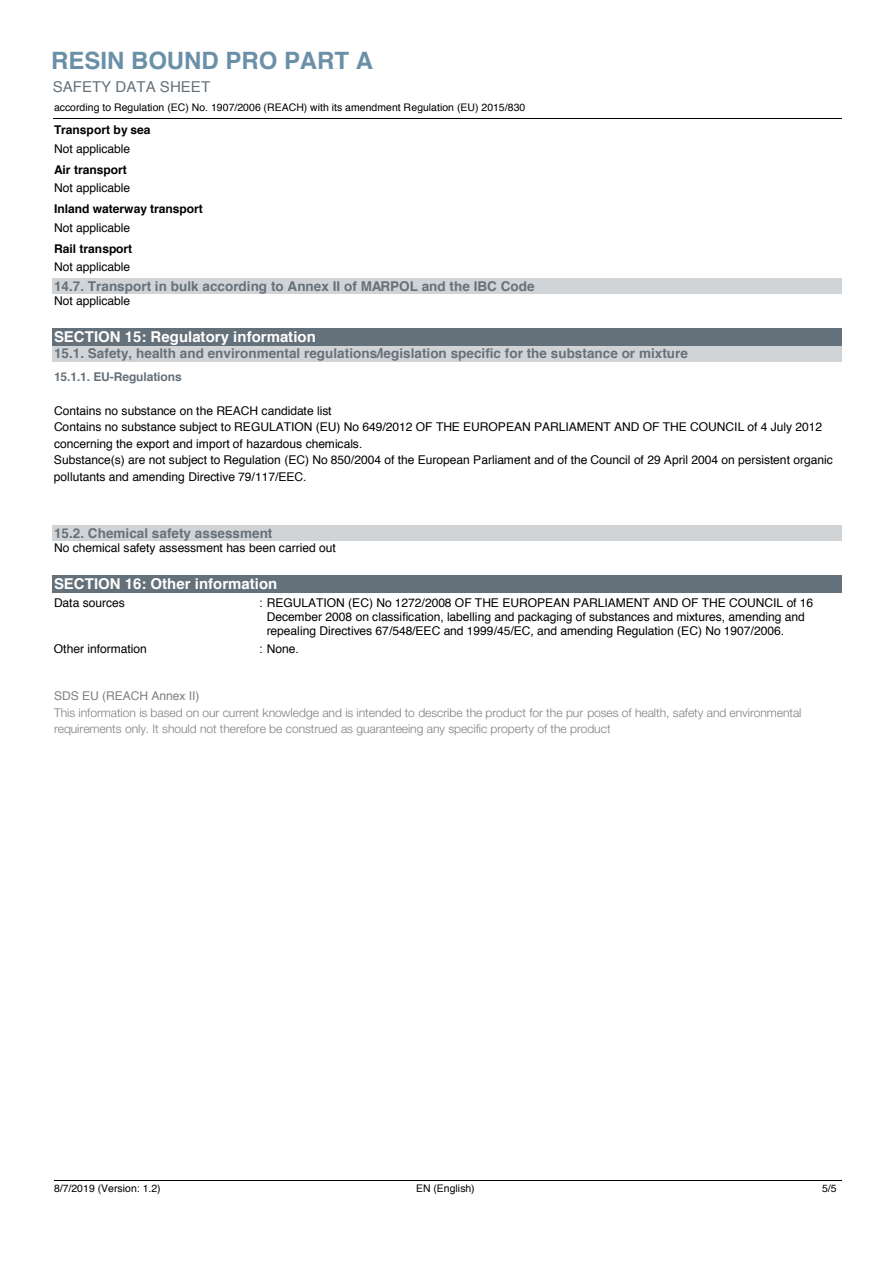
<style>
.page{position:relative;width:893px;height:1263px;background:#fff}
.page>*{position:absolute;margin:0;border:0;box-sizing:border-box;transform-origin:0 0}
.t1{font:700 24px "Helvetica";color:#6a90a8}
.t2{font:700 15px "Helvetica";letter-spacing:.005em;color:#fff}
.t3{font:15px "Helvetica";letter-spacing:.005em;color:#65717a}
.t4{font:700 13.5px "Helvetica";color:#65717a}
.t5{font:12px/16.5px "Helvetica";letter-spacing:-.005em;color:#000}
.t6{font:12px/16.5px "Helvetica Neue LT 45 Lt";letter-spacing:-.005em;color:#7f7f7f}
.t7{font:700 12px "Helvetica";color:#000}
.t8{font:700 12px "Helvetica";letter-spacing:-.01em;color:#65717a}
.t9{font:12px "Helvetica";letter-spacing:-.005em;color:#7f7f7f}
.t10{font:10.5px "Helvetica";color:#000}
</style>
<div class="page">
<hr style="left:53px;top:118px;width:788px;height:1px;background:#000">
<hr style="left:54px;top:1180px;width:264px;height:1px;background:#000">
<hr style="left:318px;top:1180px;width:259px;height:1px;background:#000">
<hr style="left:578px;top:1180px;width:263px;height:1px;background:#000">
<div style="left:52px;top:279px;width:789px;height:15px;background:#d1d4d7"></div>
<div style="left:52px;top:329px;width:789px;height:17px;background:#65717a"></div>
<div style="left:52px;top:346px;width:789px;height:16px;background:#d1d4d7"></div>
<div style="left:52px;top:526px;width:789px;height:15px;background:#d1d4d7"></div>
<div style="left:52px;top:576px;width:789px;height:17px;background:#65717a"></div>
<h1 class="t1" style="left:51px;top:45px;width:323px">RESIN BOUND PRO PART A</h1>
<p class="t3" style="left:53px;top:75px;width:159px">SAFETY DATA SHEET</p>
<p class="t10" style="left:54px;top:99px;width:473px">according to Regulation (EC) No. 1907/2006 (REACH) with its amendment Regulation (EU) 2015/830</p>
<p class="t7" style="left:54px;top:122px;width:98px">Transport by sea</p>
<p class="t5" style="left:54px;top:141px;width:78px">Not applicable</p>
<p class="t7" style="left:54px;top:162px;width:74px">Air transport</p>
<p class="t5" style="left:54px;top:180px;width:78px">Not applicable</p>
<p class="t7" style="left:54px;top:201px;width:150px">Inland waterway transport</p>
<p class="t5" style="left:54px;top:220px;width:78px">Not applicable</p>
<p class="t7" style="left:54px;top:241px;width:80px">Rail transport</p>
<p class="t5" style="left:54px;top:259px;width:78px">Not applicable</p>
<p class="t4" style="left:54px;top:278px;width:482px">14.7. Transport in bulk according to Annex II of MARPOL and the IBC Code</p>
<p class="t5" style="left:54px;top:293px;width:78px">Not applicable</p>
<p class="t2" style="left:54px;top:328px;width:263px">SECTION 15: Regulatory information</p>
<p class="t4" style="left:54px;top:345px;width:635px">15.1. Safety, health and environmental regulations/legislation specific for the substance or mixture</p>
<p class="t8" style="left:54px;top:370px;width:129px">15.1.1. EU-Regulations</p>
<p class="t5" style="left:54px;top:403px;width:780px">Contains no substance on the REACH candidate list<br>Contains no substance subject to REGULATION (EU) No 649/2012 OF THE EUROPEAN PARLIAMENT AND OF THE COUNCIL of 4 July 2012 concerning the export and import of hazardous chemicals.<br>Substance(s) are not subject to Regulation (EC) No 850/2004 of the European Parliament and of the Council of 29 April 2004 on persistent organic pollutants and amending Directive 79/117/EEC.</p>
<p class="t4" style="left:54px;top:525px;width:220px">15.2. Chemical safety assessment</p>
<p class="t5" style="left:54px;top:540px;width:283px">No chemical safety assessment has been carried out</p>
<p class="t2" style="left:54px;top:575px;width:225px">SECTION 16: Other information</p>
<p class="t5" style="left:54px;top:595px;width:72px">Data sources</p>
<p class="t5" style="left:267px;top:597px;width:548px;line-height:13.8px;text-indent:-8px">: REGULATION (EC) No 1272/2008 OF THE EUROPEAN PARLIAMENT AND OF THE COUNCIL of 16<br>December 2008 on classification, labelling and packaging of substances and mixtures, amending and repealing Directives 67/548/EEC and 1999/45/EC, and amending Regulation (EC) No 1907/2006.</p>
<p class="t5" style="left:54px;top:641px;width:94px">Other information</p>
<p class="t5" style="left:259px;top:641px;width:41px">: None.</p>
<p class="t9" style="left:54px;top:687px;width:147px">SDS EU (REACH Annex II)</p>
<p class="t6" style="left:54px;top:704px;width:749px">This information is based on our current knowledge and is intended to describe the product for the pur poses of health, safety and environmental requirements only. It should not therefore be construed as guaranteeing any specific property of the product</p>
<p class="t10" style="left:54px;top:1180px;width:108px">8/7/2019 (Version: 1.2)</p>
<p class="t10" style="left:416px;top:1180px;width:60px">EN (English)</p>
<p class="t10" style="left:822px;top:1180px;width:16px">5/5</p>
</div>
